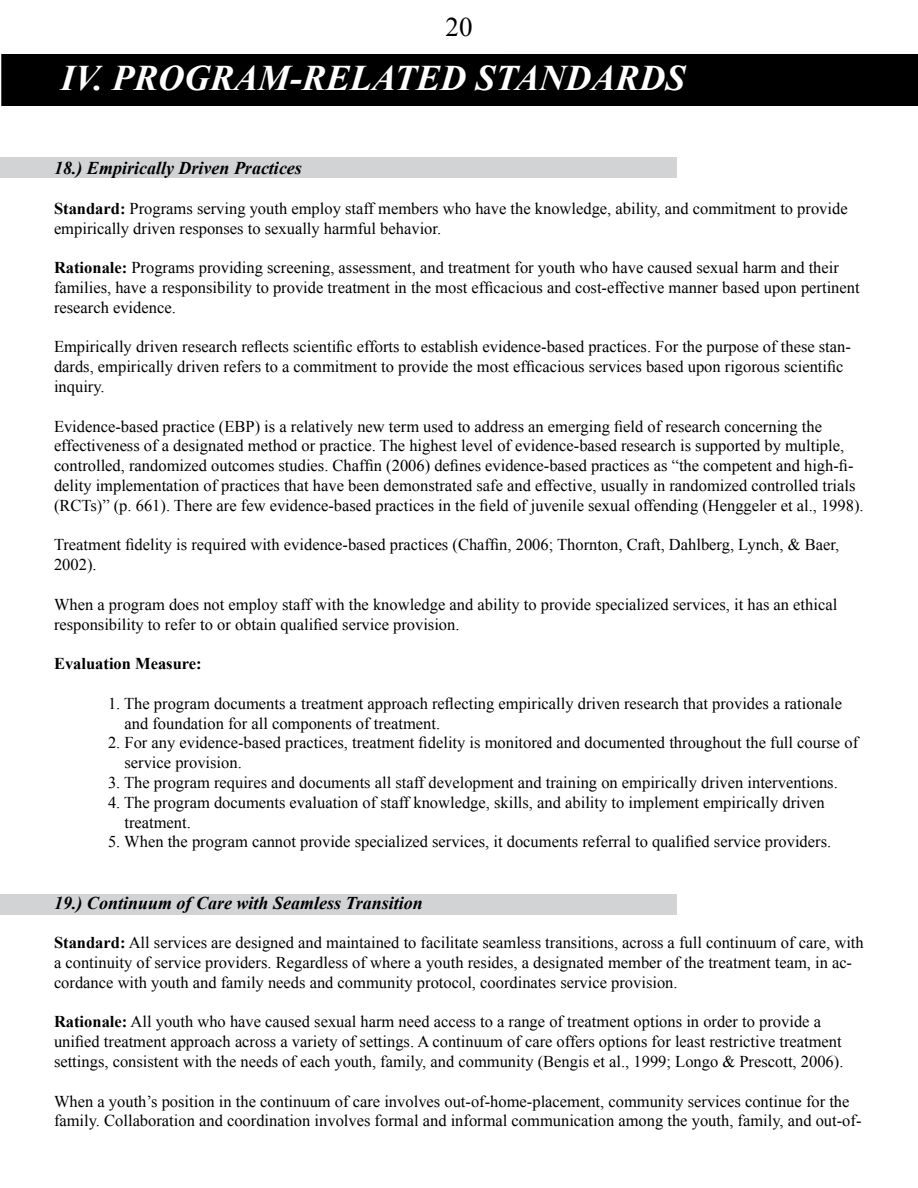
<style>
.page{position:relative;width:918px;height:1188px;background:#fff}
.page>*{position:absolute;margin:0;border:0;box-sizing:border-box;transform-origin:0 0}
.t1{font:italic 700 36px "Times New Roman";color:#fff}
.t2{font:27px "Times New Roman";color:#000}
.t3{font:italic 700 18px "Times New Roman";color:#000}
.t4{font:16.5px/19.8px "Times New Roman";color:#000}
.t5{font:700 16.5px "Times New Roman";color:#000}
.s1{font-weight:700}
</style>
<div class="page">
<div style="left:0;top:894px;width:677px;height:21px;background:#d1d3d4"></div>
<div style="left:0;top:158px;width:677px;height:20px;background:#d1d3d4"></div>
<div style="left:1px;top:54px;width:917px;height:52px;background:#000"></div>
<h2 class="t2" style="left:446px;top:9px;width:28px">20</h2>
<h1 class="t1" style="left:61px;top:53px;width:626px">IV. PROGRAM-RELATED STANDARDS</h1>
<p class="t3" style="left:54px;top:156px;width:249px">18.) Empirically Driven Practices</p>
<p class="t4" style="left:54px;top:198px;width:795px"><span class="s1">Standard:</span> Programs serving youth employ staff members who have the knowledge, ability, and commitment to provide empirically driven responses to sexually harmful behavior.</p>
<p class="t4" style="left:54px;top:258px;width:807px"><span class="s1">Rationale:</span> Programs providing screening, assessment, and treatment for youth who have caused sexual harm and their families, have a responsibility to provide treatment in the most efficacious and cost-effective manner based upon pertinent research evidence.</p>
<p class="t4" style="left:54px;top:337px;width:798px">Empirically driven research reflects scientific efforts to establish evidence-based practices. For the purpose of these stan&shy;dards, empirically driven refers to a commitment to provide the most efficacious services based upon rigorous scientific inquiry.</p>
<p class="t4" style="left:54px;top:416px;width:811px">Evidence-based practice (EBP) is a relatively new term used to address an emerging field of research concerning the effectiveness of a designated method or practice. The highest level of evidence-based research is supported by multiple, controlled, randomized outcomes studies. Chaffin (2006) defines evidence-based practices as “the competent and high-fi&shy;delity implementation of practices that have been demonstrated safe and effective, usually in randomized controlled trials (RCTs)” (p. 661). There are few evidence-based practices in the field of juvenile sexual offending (Henggeler et al., 1998).</p>
<p class="t4" style="left:54px;top:535px;width:787px">Treatment fidelity is required with evidence-based practices (Chaffin, 2006; Thornton, Craft, Dahlberg, Lynch, &amp; Baer,<br>2002).</p>
<p class="t4" style="left:54px;top:594px;width:785px">When a program does not employ staff with the knowledge and ability to provide specialized services, it has an ethical responsibility to refer to or obtain qualified service provision.</p>
<p class="t5" style="left:54px;top:652px;width:149px">Evaluation Measure:</p>
<p class="t4" style="left:125px;top:693px;width:719px;text-indent:-16px">1. The program documents a treatment approach reflecting empirically driven research that provides a rationale and foundation for all components of treatment.</p>
<p class="t4" style="left:125px;top:733px;width:735px;text-indent:-16px">2. For any evidence-based practices, treatment fidelity is monitored and documented throughout the full course of service provision.</p>
<p class="t4" style="left:108px;top:772px;width:731px">3. The program requires and documents all staff development and training on empirically driven interventions.</p>
<p class="t4" style="left:125px;top:792px;width:702px;text-indent:-16px">4. The program documents evaluation of staff knowledge, skills, and ability to implement empirically driven treatment.</p>
<p class="t4" style="left:108px;top:832px;width:725px">5. When the program cannot provide specialized services, it documents referral to qualified service providers.</p>
<p class="t3" style="left:54px;top:890px;width:370px">19.) Continuum of Care with Seamless Transition</p>
<p class="t4" style="left:54px;top:933px;width:811px"><span class="s1">Standard:</span> All services are designed and maintained to facilitate seamless transitions, across a full continuum of care, with a continuity of service providers. Regardless of where a youth resides, a designated member of the treatment team, in ac&shy;cordance with youth and family needs and community protocol, coordinates service provision.</p>
<p class="t4" style="left:54px;top:1012px;width:791px"><span class="s1">Rationale:</span> All youth who have caused sexual harm need access to a range of treatment options in order to provide a unified treatment approach across a variety of settings. A continuum of care offers options for least restrictive treatment settings, consistent with the needs of each youth, family, and community (Bengis et al., 1999; Longo &amp; Prescott, 2006).</p>
<p class="t4" style="left:54px;top:1091px;width:809px">When a youth’s position in the continuum of care involves out-of-home-placement, community services continue for the family. Collaboration and coordination involves formal and informal communication among the youth, family, and out-of-</p>
</div>
